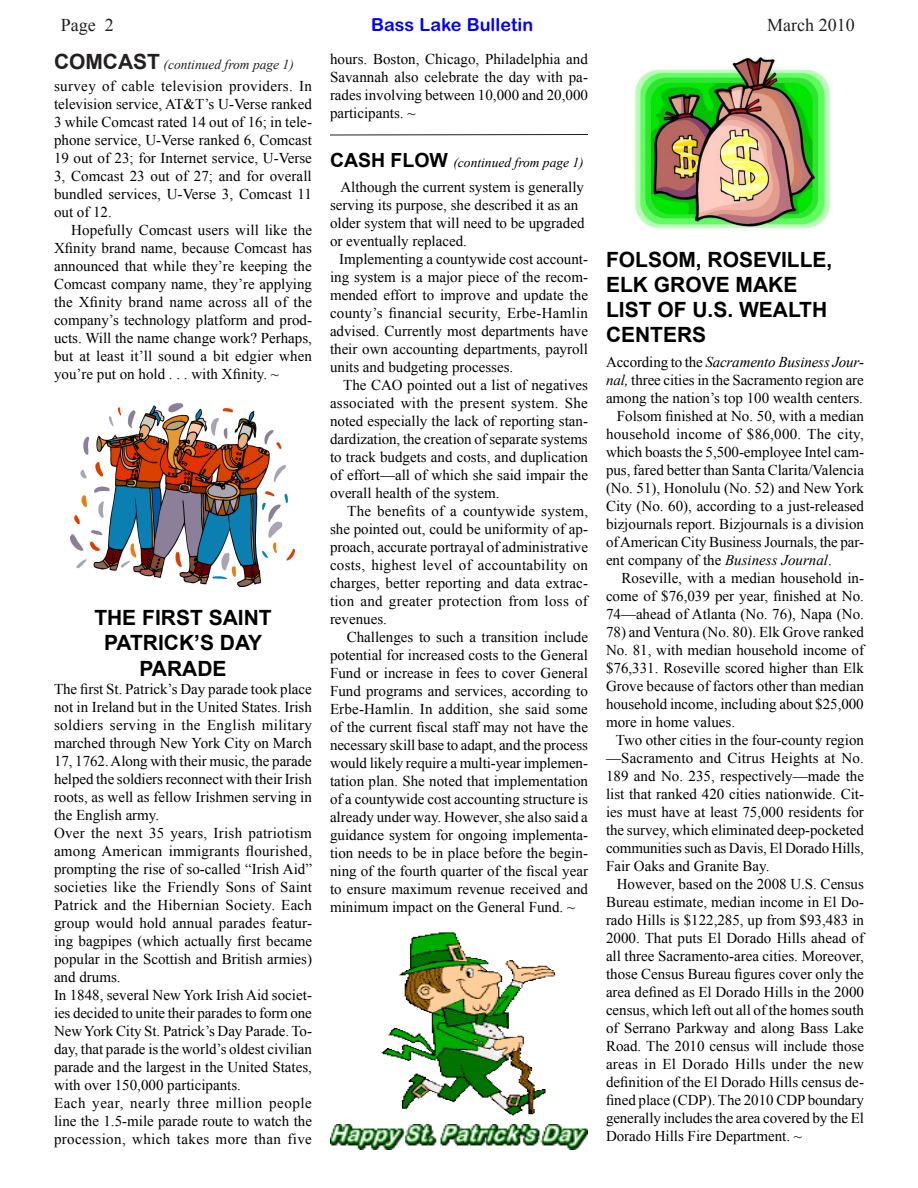
<style>
.page{position:relative;width:918px;height:1188px;background:#fff}
.page>*{position:absolute;margin:0;border:0;box-sizing:border-box;transform-origin:0 0}
.t1{font:700 21px/25.2px "Arial";color:#000;text-align:center}
.t2{font:700 18px "Arial Rounded MT";color:#00f}
.t3{font:18px "Times New Roman";color:#231f20}
.t4{font:15px/18px "Times New Roman";color:#000;text-align:justify}
.t5{font:italic 13.5px "Times New Roman";color:#000}
.t6{font:italic 13.5px "Times New Roman";color:#231f20}
.s1{font-family:"Arial";font-weight:700;font-style:normal;font-size:21px}
.s2{font-family:"Arial";font-weight:700;font-style:normal;font-size:19.5px}
.s3{font-style:italic}
</style>
<div class="page">
<img style="left:71px;top:404px;width:224px;height:182px">
<svg style="left:330px;top:134px;width:258px;height:2px"></svg>
<img style="left:381px;top:932px;width:175px;height:184px">
<img style="left:330px;top:1124px;width:258px;height:26px">
<img style="left:634px;top:57px;width:196px;height:172px">
<p class="t3" style="left:61px;top:15px;width:54px">Page 2</p>
<p class="t2" style="left:371px;top:14px;width:164px">Bass Lake Bulletin</p>
<p class="t3" style="left:767px;top:15px;width:89px">March 2010</p>
<p class="t6" style="left:54px;top:57px;width:241px"><span class="s1">COMCAST</span> (continued from page 1)</p>
<p class="t4" style="left:330px;top:50px;width:260px">hours. Boston, Chicago, Philadelphia and Savannah also celebrate the day with pa&shy;rades involving between 10,000 and 20,000 participants. ~</p>
<p class="t4" style="left:54px;top:77px;width:260px">survey of cable television providers. In television service, AT&amp;T’s U-Verse ranked 3 while Comcast rated 14 out of 16; in tele&shy;phone service, U-Verse ranked 6, Comcast 19 out of 23; for Internet service, U-Verse 3, Comcast 23 out of 27; and for overall bundled services, U-Verse 3, Comcast 11 out of 12.</p>
<p class="t4" style="left:54px;top:221px;width:260px;text-indent:17px">Hopefully Comcast users will like the Xfinity brand name, because Comcast has announced that while they’re keeping the Comcast company name, they’re applying the Xfinity brand name across all of the company’s technology platform and prod&shy;ucts. Will the name change work? Perhaps, but at least it’ll sound a bit edgier when you’re put on hold . . . with Xfinity. ~</p>
<p class="t5" style="left:330px;top:155px;width:255px"><span class="s2">CASH FLOW</span> (continued from page 1)</p>
<p class="t4" style="left:330px;top:178px;width:256px;text-align:left;text-indent:10px">Although the current system is generally serving its purpose, she described it as an older system that will need to be upgraded or eventually replaced.</p>
<p class="t4" style="left:330px;top:250px;width:260px;text-indent:9px">Implementing a countywide cost account&shy;ing system is a major piece of the recom&shy;mended effort to improve and update the county’s financial security, Erbe-Hamlin advised. Currently most departments have their own accounting departments, payroll units and budgeting processes.</p>
<p class="t4" style="left:330px;top:376px;width:259px;text-indent:13px">The CAO pointed out a list of negatives associated with the present system. She noted especially the lack of reporting stan&shy;dardization, the creation of separate systems to track budgets and costs, and duplication of effort—all of which she said impair the overall health of the system.</p>
<p class="t4" style="left:330px;top:502px;width:260px;text-indent:17px">The benefits of a countywide system, she pointed out, could be uniformity of ap&shy;proach, accurate portrayal of administrative costs, highest level of accountability on charges, better reporting and data extrac&shy;tion and greater protection from loss of revenues.</p>
<p class="t4" style="left:330px;top:628px;width:260px;text-indent:17px">Challenges to such a transition include potential for increased costs to the General Fund or increase in fees to cover General Fund programs and services, according to Erbe-Hamlin. In addition, she said some of the current fiscal staff may not have the necessary skill base to adapt, and the process would likely require a multi-year implemen&shy;tation plan. She noted that implementation of a countywide cost accounting structure is already under way. However, she also said a guidance system for ongoing implementa&shy;tion needs to be in place before the begin&shy;ning of the fourth quarter of the fiscal year to ensure maximum revenue received and minimum impact on the General Fund. ~</p>
<p class="t1" style="left:606px;top:247px;width:228px;text-align:left">FOLSOM, ROSEVILLE,<br>ELK GROVE MAKE<br>LIST OF U.S. WEALTH<br>CENTERS</p>
<p class="t4" style="left:606px;top:353px;width:259px">According to the <span class="s3">Sacramento Business Jour&shy;nal,</span> three cities in the Sacramento region are among the nation’s top 100 wealth centers.</p>
<p class="t4" style="left:606px;top:407px;width:260px;text-indent:11px">Folsom finished at No. 50, with a median household income of $86,000. The city, which boasts the 5,500-employee Intel cam&shy;pus, fared better than Santa Clarita/Valencia (No. 51), Honolulu (No. 52) and New York City (No. 60), according to a just-released bizjournals report. Bizjournals is a division of American City Business Journals, the par&shy;ent company of the <span class="s3">Business Journal</span>.</p>
<p class="t4" style="left:606px;top:569px;width:259px;text-indent:16px">Roseville, with a median household in&shy;come of $76,039 per year, finished at No.<br>74—ahead of Atlanta (No. 76), Napa (No.</p>
<p class="t4" style="left:606px;top:623px;width:260px">78) and Ventura (No. 80). Elk Grove ranked No. 81, with median household income of $76,331. Roseville scored higher than Elk Grove because of factors other than median household income, including about $25,000 more in home values.</p>
<p class="t4" style="left:606px;top:731px;width:260px;text-indent:10px">Two other cities in the four-county region —Sacramento and Citrus Heights at No.<br>189 and No. 235, respectively—made the list that ranked 420 cities nationwide. Cit&shy;ies must have at least 75,000 residents for the survey, which eliminated deep-pocketed communities such as Davis, El Dorado Hills, Fair Oaks and Granite Bay.</p>
<p class="t4" style="left:606px;top:875px;width:260px;text-indent:11px">However, based on the 2008 U.S. Census Bureau estimate, median income in El Do&shy;rado Hills is $122,285, up from $93,483 in 2000. That puts El Dorado Hills ahead of all three Sacramento-area cities. Moreover, those Census Bureau figures cover only the area defined as El Dorado Hills in the 2000 census, which left out all of the homes south of Serrano Parkway and along Bass Lake Road. The 2010 census will include those areas in El Dorado Hills under the new definition of the El Dorado Hills census de&shy;fined place (CDP). The 2010 CDP boundary generally includes the area covered by the El Dorado Hills Fire Department. ~</p>
<p class="t1" style="left:94px;top:605px;width:179px">THE FIRST SAINT<br>PATRICK’S DAY</p>
<p class="t1" style="left:139px;top:656px;width:89px">PARADE</p>
<p class="t4" style="left:54px;top:679px;width:260px">The first St. Patrick’s Day parade took place not in Ireland but in the United States. Irish soldiers serving in the English military marched through New York City on March 17, 1762. Along with their music, the parade helped the soldiers reconnect with their Irish roots, as well as fellow Irishmen serving in the English army.</p>
<p class="t4" style="left:54px;top:823px;width:260px">Over the next 35 years, Irish patriotism among American immigrants flourished, prompting the rise of so-called “Irish Aid” societies like the Friendly Sons of Saint Patrick and the Hibernian Society. Each group would hold annual parades featur&shy;ing bagpipes (which actually first became popular in the Scottish and British armies) and drums.</p>
<p class="t4" style="left:54px;top:985px;width:260px">In 1848, several New York Irish Aid societ&shy;ies decided to unite their parades to form one New York City St. Patrick’s Day Parade. To&shy;day, that parade is the world’s oldest civilian parade and the largest in the United States, with over 150,000 participants.</p>
<p class="t4" style="left:54px;top:1093px;width:259px">Each year, nearly three million people line the 1.5-mile parade route to watch the procession, which takes more than five</p>
</div>
